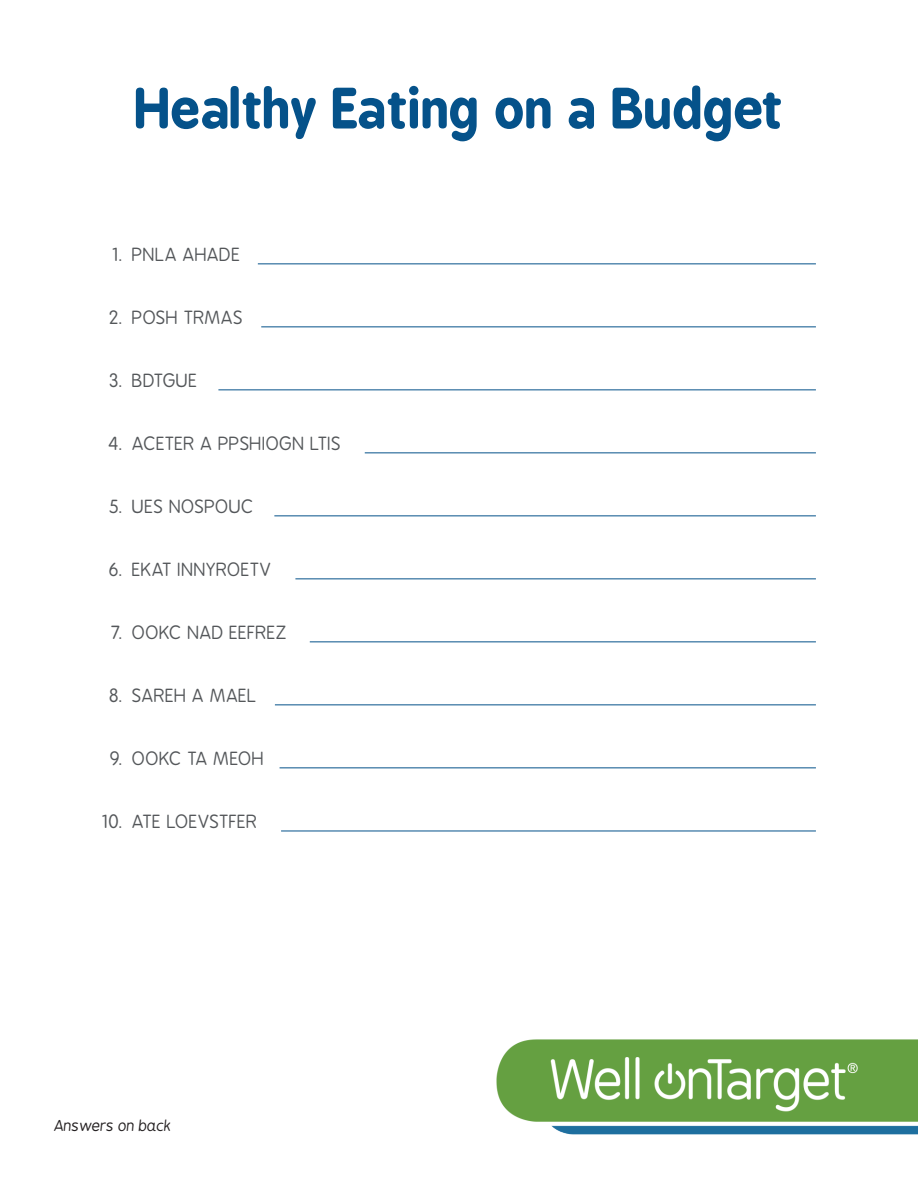
<style>
.page{position:relative;width:918px;height:1188px;background:#fff}
.page>*{position:absolute;margin:0;border:0;box-sizing:border-box;transform-origin:0 0}
.t1{font:700 52.5px "B Preplay";color:#05528a}
.arial_sub_head{font:18px "B Preplay";letter-spacing:.005em;color:#54575a}
.t2{font:italic 15px "B Preplay";color:#231f20}
</style>
<div class="page">
<hr style="left:258px;top:263px;width:558px;height:1px;background:#05528a">
<hr style="left:261px;top:326px;width:555px;height:1px;background:#05528a">
<hr style="left:218px;top:389px;width:598px;height:1px;background:#05528a">
<hr style="left:365px;top:452px;width:451px;height:1px;background:#05528a">
<hr style="left:274px;top:515px;width:542px;height:1px;background:#05528a">
<hr style="left:295px;top:578px;width:521px;height:1px;background:#05528a">
<hr style="left:310px;top:641px;width:506px;height:1px;background:#05528a">
<hr style="left:275px;top:704px;width:541px;height:1px;background:#05528a">
<hr style="left:280px;top:767px;width:536px;height:1px;background:#05528a">
<hr style="left:281px;top:831px;width:535px;height:1px;background:#05528a">
<img style="left:496px;top:1039px;width:422px;height:96px">
<p class="t1" style="left:135px;top:77px;width:650px">Healthy Eating on a Budget</p>
<p class="arial_sub_head" style="left:113px;top:244px;width:130px">1. PNLA AHADE</p>
<p class="arial_sub_head" style="left:110px;top:307px;width:135px">2. POSH TRMAS</p>
<p class="arial_sub_head" style="left:110px;top:370px;width:90px">3. BDTGUE</p>
<p class="arial_sub_head" style="left:109px;top:433px;width:234px">4. ACETER A PPSHIOGN LTIS</p>
<p class="arial_sub_head" style="left:110px;top:496px;width:146px">5. UES NOSPOUC</p>
<p class="arial_sub_head" style="left:110px;top:559px;width:164px">6. EKAT INNYROETV</p>
<p class="arial_sub_head" style="left:112px;top:622px;width:177px">7. OOKC NAD EEFREZ</p>
<p class="arial_sub_head" style="left:110px;top:685px;width:149px">8. SAREH A MAEL</p>
<p class="arial_sub_head" style="left:111px;top:748px;width:156px">9. OOKC TA MEOH</p>
<p class="arial_sub_head" style="left:103px;top:811px;width:157px">10. ATE LOEVSTFER</p>
<p class="t2" style="left:54px;top:1117px;width:119px">Answers on back</p>
</div>
